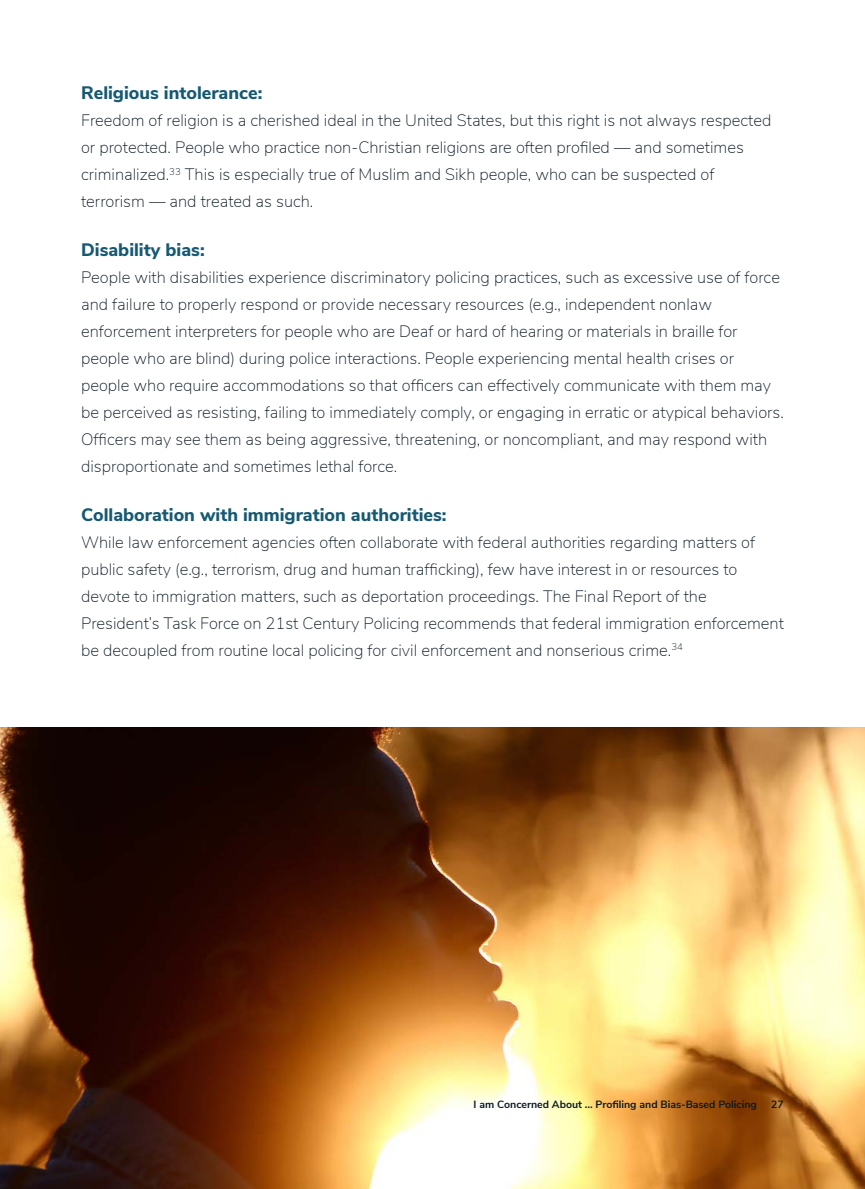
<style>
.page{position:relative;width:865px;height:1189px;background:#fff}
.page>*{position:absolute;margin:0;border:0;box-sizing:border-box;transform-origin:0 0}
.Sub_Recommendation{font:800 18px "Nunito Sans";color:#165972}
.Body_Copy{font:200 16.5px/27px "Nunito Sans";color:#0a1a25}
.t1{font:700 10.5px "Nunito Sans";color:#0a1a25}
</style>
<div class="page">
<img style="left:0;top:727px;width:864px;height:461px">
<p class="Sub_Recommendation" style="left:81px;top:80px;width:183px">Religious intolerance:</p>
<p class="Body_Copy" style="left:81px;top:106px;width:691px">Freedom of religion is a cherished ideal in the United States, but this right is not always respected or protected. People who practice non-Christian religions are often profiled — and sometimes criminalized.<sup>33</sup> This is especially true of Muslim and Sikh people, who can be suspected of terrorism — and treated as such.</p>
<p class="Sub_Recommendation" style="left:81px;top:236px;width:125px">Disability bias:</p>
<p class="Body_Copy" style="left:81px;top:263px;width:703px">People with disabilities experience discriminatory policing practices, such as excessive use of force and failure to properly respond or provide necessary resources (e.g., independent nonlaw enforcement interpreters for people who are Deaf or hard of hearing or materials in braille for people who are blind) during police interactions. People experiencing mental health crises or people who require accommodations so that officers can effectively communicate with them may be perceived as resisting, failing to immediately comply, or engaging in erratic or atypical behaviors.<br>Officers may see them as being aggressive, threatening, or noncompliant, and may respond with disproportionate and sometimes lethal force.</p>
<p class="Sub_Recommendation" style="left:81px;top:501px;width:367px">Collaboration with immigration authorities:</p>
<p class="Body_Copy" style="left:81px;top:527px;width:704px">While law enforcement agencies often collaborate with federal authorities regarding matters of public safety (e.g., terrorism, drug and human trafficking), few have interest in or resources to devote to immigration matters, such as deportation proceedings. The Final Report of the President’s Task Force on 21st Century Policing recommends that federal immigration enforcement be decoupled from routine local policing for civil enforcement and nonserious crime.<sup>34</sup></p>
<p class="t1" style="left:81px;top:1096px;width:14px">27</p>
<p class="t1" style="left:473px;top:1096px;width:284px">I am Concerned About ... Profiling and Bias-Based Policing</p>
<p class="t1" style="left:770px;top:1096px;width:14px">27</p>
</div>
